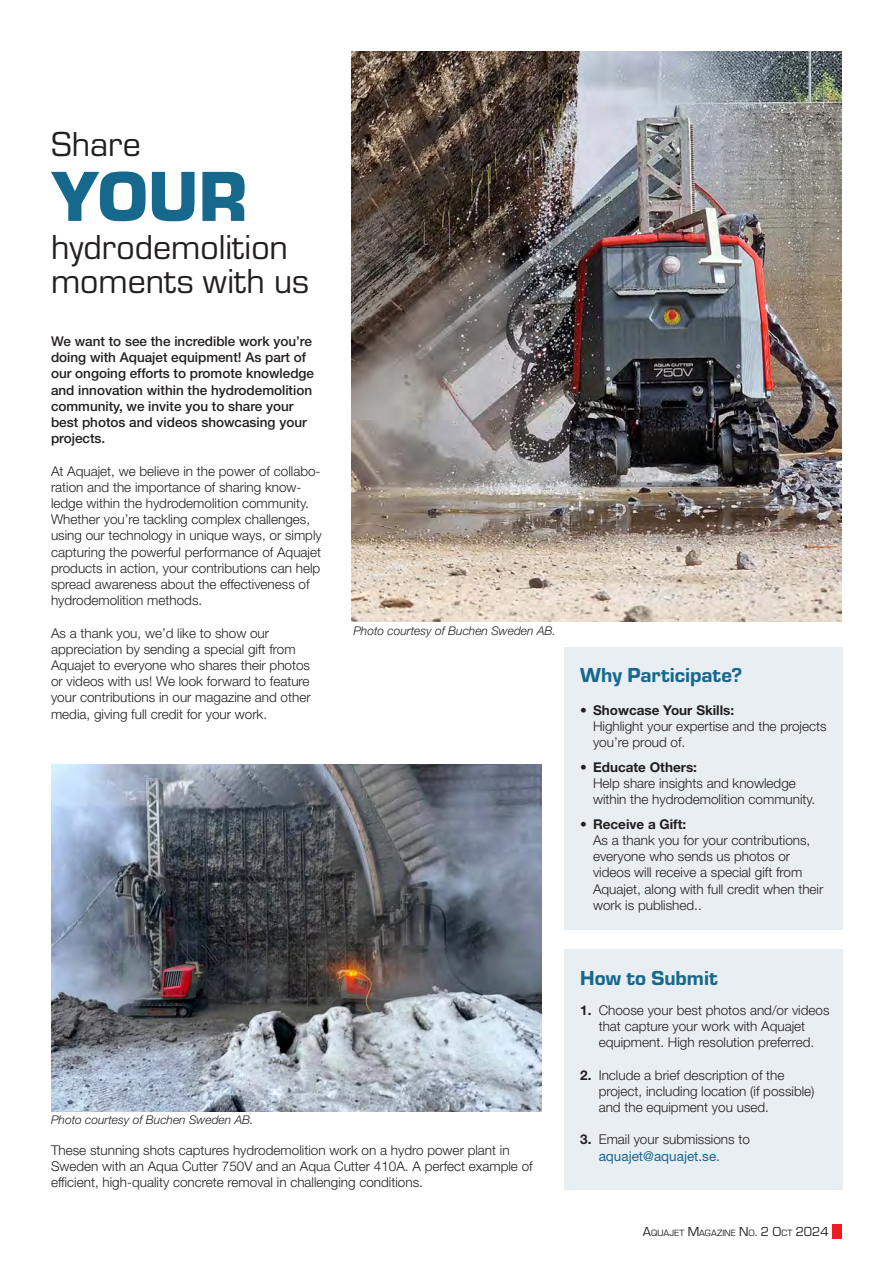
<style>
.page{position:relative;width:893px;height:1263px;background:#fff}
.page>*{position:absolute;margin:0;border:0;box-sizing:border-box;transform-origin:0 0}
.Magazine_huvudrubrik{font:900 73.5px "Eurostile";color:#17688d}
.Magazine_huvudrubrik-2{font:36px "Eurostile";color:#231f20}
.Magazine_underrubrik_blå{font:21px "Eurostile Hea";color:#17688d}
.Magazine_brödtext{font:300 13.5px/16.2px "Helvetica Neue LT Std";color:#231f20}
.Magazine_ingress{font:500 13.5px/16.2px "Helvetica Neue LT Std";color:#231f20}
.Magazine_brödtext-2{font:700 13.5px "Helvetica Neue LT Std";color:#231f20}
.Magazine_brödtext-3{font:italic 300 12px "Helvetica Neue LT Std";color:#231f20}
.t1{font:9.45px "Eurostile";color:#231f20}
.s1{font-weight:700}
.s2{font-weight:400;color:#17688d}
.s3{font-size:13.5px}
</style>
<div class="page">
<div style="left:832px;top:1225px;width:10px;height:14px;background:#ee1d23"></div>
<div style="left:564px;top:647px;width:278px;height:282px;background:#e9eef2"></div>
<div style="left:564px;top:949px;width:278px;height:241px;background:#e9eef2"></div>
<img style="left:351px;top:51px;width:491px;height:570px">
<img style="left:51px;top:764px;width:491px;height:347px">
<p class="Magazine_huvudrubrik-2" style="left:51px;top:120px;width:91px">Share</p>
<p class="Magazine_huvudrubrik" style="left:51px;top:144px;width:198px">YOUR</p>
<p class="Magazine_huvudrubrik-2" style="left:51px;top:223px;width:238px">hydrodemolition</p>
<p class="Magazine_huvudrubrik-2" style="left:51px;top:257px;width:260px">moments with us</p>
<p class="Magazine_ingress" style="left:51px;top:333px;width:265px">We want to see the incredible work you’re doing with Aquajet equipment! As part of our ongoing efforts to promote knowledge and innovation within the hydrodemolition community, we invite you to share your best photos and videos showcasing your projects.</p>
<p class="Magazine_brödtext" style="left:51px;top:462px;width:272px">At Aquajet, we believe in the power of collabo&shy;ration and the importance of sharing know&shy;ledge within the hydrodemolition community.<br>Whether you’re tackling complex challenges, using our technology in unique ways, or simply capturing the powerful performance of Aquajet products in action, your contributions can help spread awareness about the effectiveness of hydrodemolition methods.</p>
<p class="Magazine_brödtext" style="left:51px;top:624px;width:261px">As a thank you, we’d like to show our appreciation by sending a special gift from Aquajet to everyone who shares their photos or videos with us! We look forward to feature your contributions in our magazine and other media, giving full credit for your work.</p>
<p class="Magazine_brödtext-3" style="left:353px;top:623px;width:204px">Photo courtesy of Buchen Sweden AB.</p>
<p class="Magazine_brödtext-3" style="left:51px;top:1112px;width:204px">Photo courtesy of Buchen Sweden AB.</p>
<p class="Magazine_brödtext" style="left:51px;top:1141px;width:483px">These stunning shots captures hydrodemolition work on a hydro power plant in<br>Sweden with an Aqua Cutter 750V and an Aqua Cutter 410A. A perfect example of efficient, high-quality concrete removal in challenging conditions.</p>
<p class="Magazine_underrubrik_blå" style="left:580px;top:660px;width:164px">Why Participate?</p>
<p class="Magazine_brödtext" style="left:593px;top:701px;width:235px;text-indent:-13px"><span class="s1">• Showcase Your Skills:<br></span>Highlight your expertise and the projects you’re proud of.</p>
<p class="Magazine_brödtext" style="left:593px;top:758px;width:224px;text-indent:-13px"><span class="s1">• Educate Others:<br></span>Help share insights and knowledge within the hydrodemolition community.</p>
<p class="Magazine_brödtext" style="left:593px;top:816px;width:232px;text-indent:-13px"><span class="s1">• Receive a Gift:<br></span>As a thank you for your contributions, everyone who sends us photos or videos will receive a special gift from<br>Aquajet, along with full credit when their work is published..</p>
<p class="Magazine_underrubrik_blå" style="left:580px;top:963px;width:139px">How to Submit</p>
<p class="Magazine_brödtext-2" style="left:580px;top:1002px;width:13px">1.</p>
<p class="Magazine_brödtext-2" style="left:580px;top:1066px;width:13px">2.</p>
<p class="Magazine_brödtext-2" style="left:580px;top:1131px;width:13px">3.</p>
<p class="Magazine_brödtext" style="left:599px;top:1002px;width:232px">Choose your best photos and/or videos that capture your work with Aquajet equipment. High resolution preferred.</p>
<p class="Magazine_brödtext" style="left:599px;top:1066px;width:217px">Include a brief description of the project, including location (if possible) and the equipment you used.</p>
<p class="Magazine_brödtext" style="left:599px;top:1131px;width:153px">Email your submissions to <span class="s2">aquajet@aquajet.se.</span></p>
<p class="t1" style="left:643px;top:1227px;width:187px"><span class="s3">A</span>QUAJET <span class="s3">M</span>AGAZINE <span class="s3">N</span> O<span class="s3">. 2 O</span>CT <span class="s3">2024</span></p>
</div>
